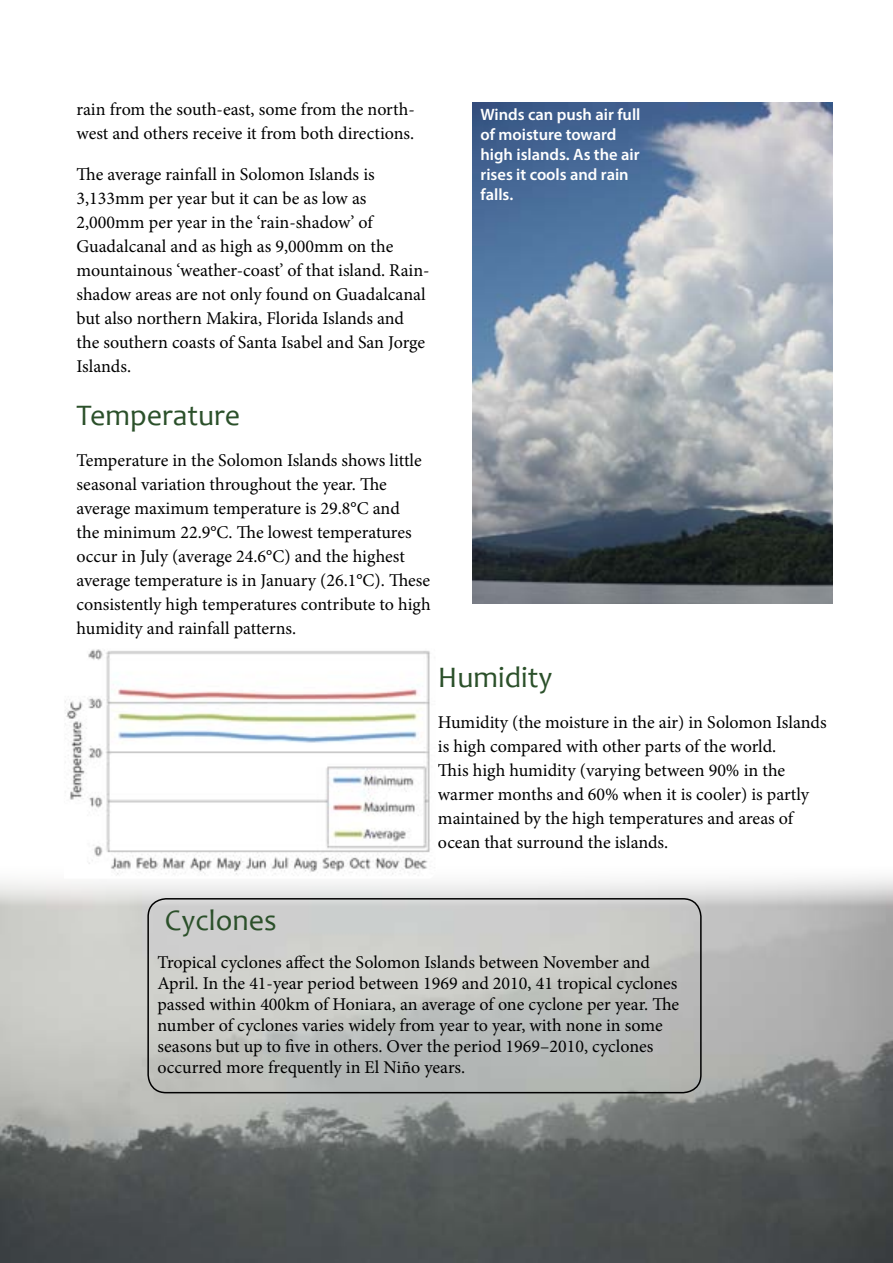
<style>
.page{position:relative;width:893px;height:1263px;background:#fff}
.page>*{position:absolute;margin:0;border:0;box-sizing:border-box;transform-origin:0 0}
.t1{font:30px "Candara";color:#2b502a}
.t2{font:18px/24px "Minion Pro";letter-spacing:-.005em;color:#000}
.t3{font:600 16.5px/19.8px "Myriad Pro";color:#fff}
</style>
<div class="page">
<img style="left:0;top:877px;width:893px;height:386px">
<img style="left:473px;top:102px;width:360px;height:502px">
<div style="left:147px;top:898px;width:555px;height:195px;border:2px solid #000;border-radius:18px"></div>
<img style="left:64px;top:649px;width:374px;height:230px">
<p class="t2" style="left:77px;top:97px;width:340px">rain from the south-east, some from the north&shy;west and others receive it from both directions.</p>
<p class="t2" style="left:77px;top:162px;width:355px">The average rainfall in Solomon Islands is 3,133mm per year but it can be as low as 2,000mm per year in the ‘rain-shadow’ of Guadalcanal and as high as 9,000mm on the mountainous ‘weather-coast’ of that island. Rain&shy;shadow areas are not only found on Guadalcanal but also northern Makira, Florida Islands and the southern coasts of Santa Isabel and San Jorge Islands.</p>
<h1 class="t1" style="left:77px;top:397px;width:165px">Temperature</h1>
<p class="t2" style="left:77px;top:448px;width:356px">Temperature in the Solomon Islands shows little seasonal variation throughout the year. The average maximum temperature is 29.8°C and<br>the minimum 22.9°C. The lowest temperatures occur in July (average 24.6°C) and the highest average temperature is in January (26.1°C). These consistently high temperatures contribute to high humidity and rainfall patterns.</p>
<p class="t3" style="left:480px;top:105px;width:161px">Winds can push air full of moisture toward high islands. As the air rises it cools and rain falls.</p>
<h1 class="t1" style="left:438px;top:659px;width:116px">Humidity</h1>
<p class="t2" style="left:438px;top:711px;width:390px">Humidity (the moisture in the air) in Solomon Islands is high compared with other parts of the world.<br>This high humidity (varying between 90% in the warmer months and 60% when it is cooler) is partly maintained by the high temperatures and areas of ocean that surround the islands.</p>
<h1 class="t1" style="left:165px;top:901px;width:113px">Cyclones</h1>
<p class="t2" style="left:157px;top:952px;width:523px;line-height:21px">Tropical cyclones affect the Solomon Islands between November and April. In the 41-year period between 1969 and 2010, 41 tropical cyclones passed within 400km of Honiara, an average of one cyclone per year. The number of cyclones varies widely from year to year, with none in some seasons but up to five in others. Over the period 1969–2010, cyclones occurred more frequently in El Niño years.</p>
</div>
